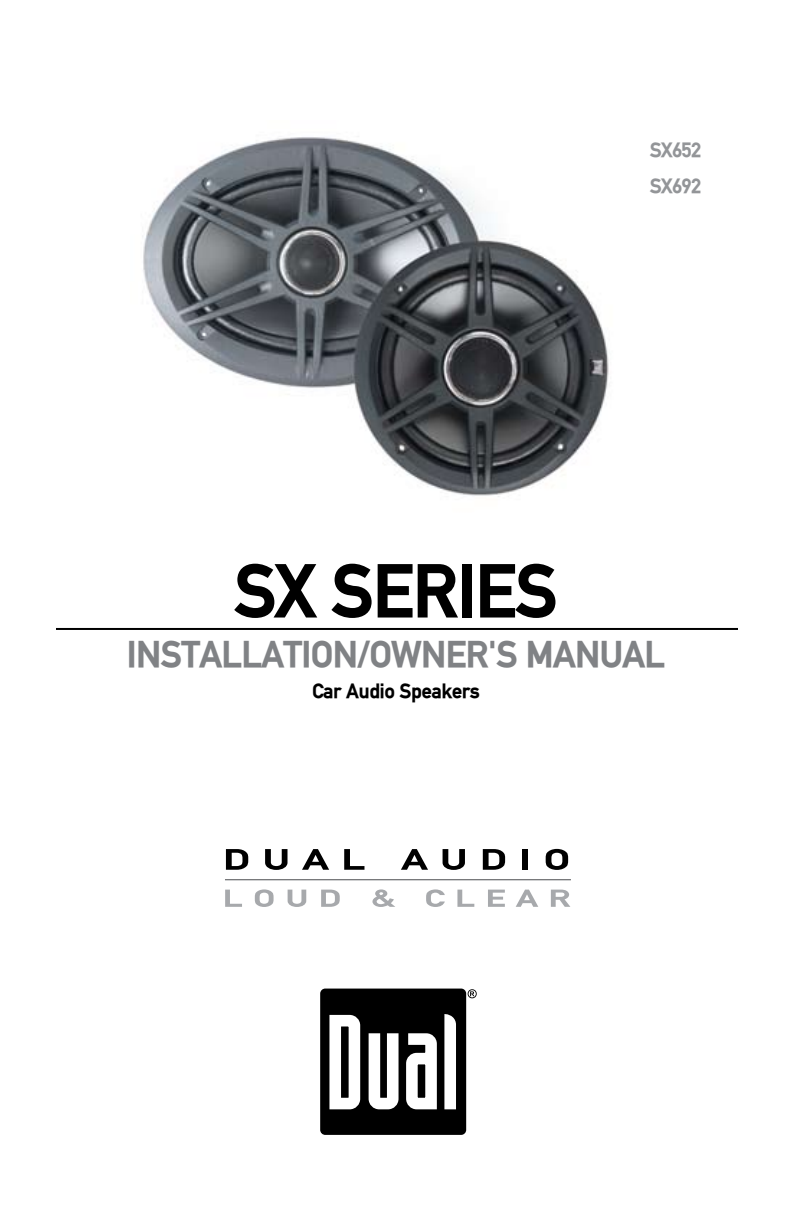
<style>
.page{position:relative;width:792px;height:1224px;background:#fff}
.page>*{position:absolute;margin:0;border:0;box-sizing:border-box;transform-origin:0 0}
.t1{font:700 72px "DIN Mittelschrift";color:#000}
.t2{font:700 36px "DIN Mittelschrift";color:#808285}
.t3{font:700 20px "DIN Mittelschrift";color:#000}
.t4{font:700 20px/36px "DIN Mittelschrift";color:#939598}
</style>
<div class="page">
<hr style="left:56px;top:628px;width:682px;height:2px;background:#000">
<div style="left:130px;top:113px;width:508px;height:400px;background:#fff;opacity:.85"></div>
<div style="left:320px;top:989px;width:146px;height:146px;background:#000;border-radius:5px"></div>
<svg style="left:329px;top:1014px;width:32px;height:96px"></svg>
<svg style="left:368px;top:1014px;width:88px;height:96px"></svg>
<svg style="left:468px;top:989px;width:9px;height:9px"></svg>
<svg style="left:226px;top:849px;width:22px;height:21px"></svg>
<svg style="left:265px;top:849px;width:23px;height:21px"></svg>
<svg style="left:302px;top:849px;width:27px;height:21px"></svg>
<svg style="left:344px;top:849px;width:20px;height:21px"></svg>
<svg style="left:401px;top:849px;width:27px;height:21px"></svg>
<svg style="left:443px;top:849px;width:22px;height:21px"></svg>
<svg style="left:483px;top:849px;width:22px;height:21px"></svg>
<div style="left:523px;top:849px;width:5px;height:21px;background:#000"></div>
<svg style="left:546px;top:849px;width:22px;height:21px"></svg>
<svg style="left:225px;top:890px;width:17px;height:17px"></svg>
<svg style="left:255px;top:889px;width:19px;height:18px"></svg>
<svg style="left:288px;top:890px;width:18px;height:17px"></svg>
<svg style="left:321px;top:890px;width:19px;height:17px"></svg>
<svg style="left:372px;top:889px;width:23px;height:18px"></svg>
<svg style="left:426px;top:889px;width:19px;height:18px"></svg>
<svg style="left:457px;top:890px;width:17px;height:17px"></svg>
<svg style="left:488px;top:890px;width:17px;height:17px"></svg>
<svg style="left:516px;top:890px;width:22px;height:17px"></svg>
<svg style="left:551px;top:890px;width:19px;height:17px"></svg>
<hr style="left:225px;top:879px;width:346px;height:1px;background:#636467">
<p class="t4" style="left:650px;top:132px;width:52px">SX652<br>SX692</p>
<h1 class="t1" style="left:235px;top:549px;width:324px">SX SERIES</h1>
<p class="t2" style="left:127px;top:634px;width:539px">INSTALLATION/OWNER'S MANUAL</p>
<p class="t3" style="left:312px;top:679px;width:169px">Car Audio Speakers</p>
</div>
